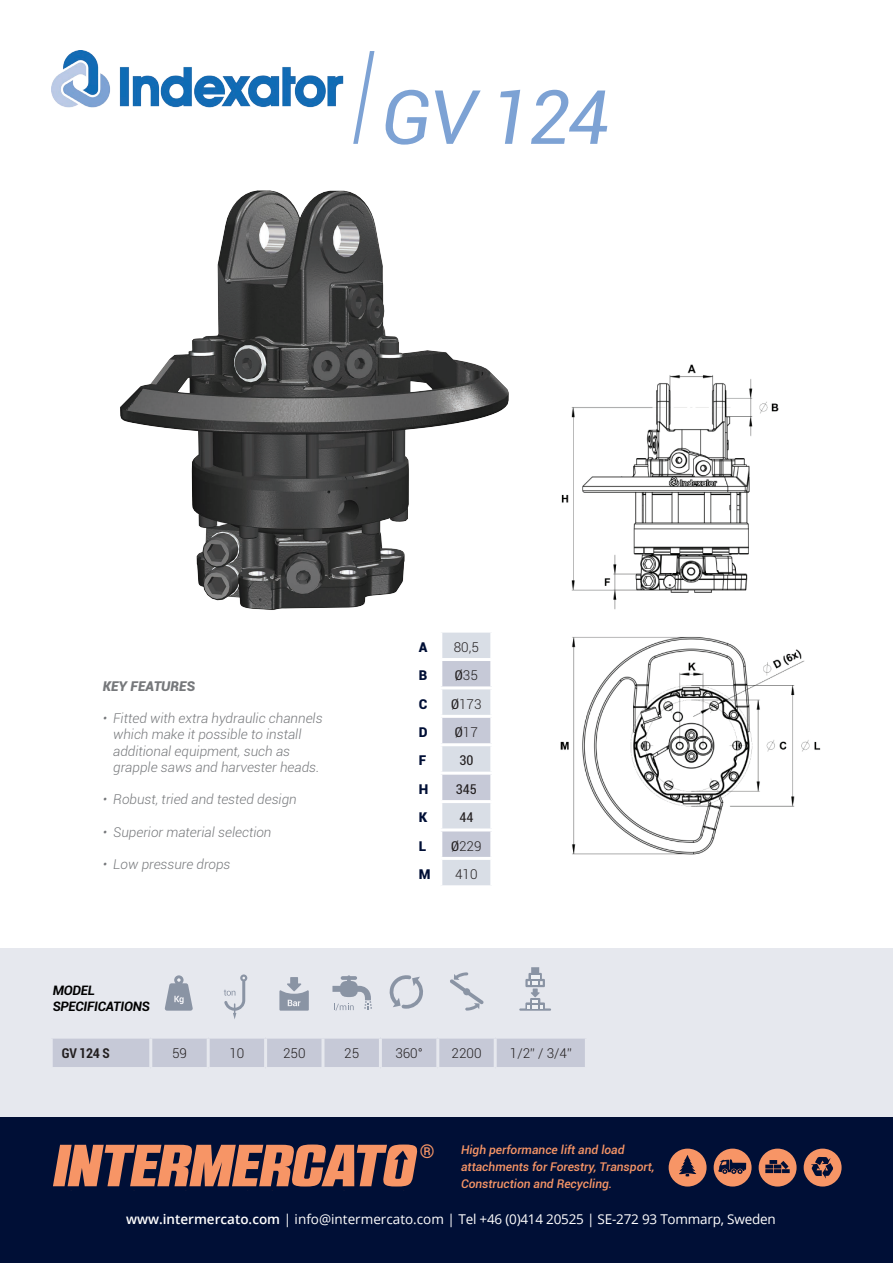
<style>
.page{position:relative;width:893px;height:1263px;background:#fff}
.page>*{position:absolute;margin:0;border:0;box-sizing:border-box;transform-origin:0 0}
.t1{font:italic 75px "Roboto";color:#7da2d4}
.t2{font:18.9px "Roboto";color:#f79566}
.t3{font:italic 300 13.5px/16.2px "Roboto";color:#76787b}
.t4{font:13.5px "Open Sans";letter-spacing:-.015em;color:#fff}
.t5{font:300 13.5px "Roboto";color:#231f20}
.t6{font:italic 900 13.5px "Roboto";color:#76787b}
.t7{font:900 13.5px "Roboto";color:#000f36}
.t8{font:condensed 13.5px "Roboto";color:#231f20}
.t9{font:700 condensed 13.5px "Roboto";color:#231f20}
.t10{font:italic 700 13.05px/15.6px "Roboto";letter-spacing:-.02em;color:#010101}
.t11{font:italic 500 12px/17.2px "Roboto";color:#f79566}
.s1{font-weight:400;font-stretch:condensed}
.s2{font-weight:600}
</style>
<div class="page">
<img style="left:51px;top:51px;width:293px;height:56px">
<svg style="left:353px;top:51px;width:21px;height:93px"></svg>
<div style="left:0;top:1106px;width:893px;height:157px;background:#000f36"></div>
<svg style="left:53px;top:1144px;width:365px;height:42px"></svg>
<div style="left:669px;top:1148px;width:38px;height:38px;background:#f79566;border-radius:50%"></div>
<svg style="left:679px;top:1155px;width:17px;height:21px"></svg>
<div style="left:714px;top:1148px;width:38px;height:38px;background:#f79566;border-radius:50%"></div>
<svg style="left:718px;top:1159px;width:28px;height:15px"></svg>
<div style="left:759px;top:1148px;width:38px;height:38px;background:#f79566;border-radius:50%"></div>
<svg style="left:765px;top:1160px;width:25px;height:13px"></svg>
<div style="left:804px;top:1148px;width:38px;height:38px;background:#f79566;border-radius:50%"></div>
<svg style="left:811px;top:1157px;width:22px;height:21px"></svg>
<div style="left:0;top:948px;width:893px;height:168px;background:#e6e8ee"></div>
<div style="left:53px;top:1038px;width:532px;height:29px;background:#c6c9d7"></div>
<hr style="left:149px;top:1038px;width:3px;height:29px;background:#e6e8ee">
<hr style="left:207px;top:1038px;width:3px;height:29px;background:#e6e8ee">
<hr style="left:264px;top:1038px;width:3px;height:29px;background:#e6e8ee">
<hr style="left:321px;top:1038px;width:3px;height:29px;background:#e6e8ee">
<hr style="left:379px;top:1038px;width:3px;height:29px;background:#e6e8ee">
<hr style="left:436px;top:1038px;width:3px;height:29px;background:#e6e8ee">
<hr style="left:494px;top:1038px;width:3px;height:29px;background:#e6e8ee">
<svg style="left:165px;top:975px;width:28px;height:36px"></svg>
<svg style="left:224px;top:974px;width:23px;height:45px"></svg>
<svg style="left:279px;top:977px;width:30px;height:34px"></svg>
<svg style="left:332px;top:975px;width:40px;height:36px"></svg>
<svg style="left:389px;top:975px;width:34px;height:34px"></svg>
<svg style="left:450px;top:972px;width:34px;height:38px"></svg>
<svg style="left:519px;top:967px;width:32px;height:44px"></svg>
<img style="left:120px;top:190px;width:389px;height:420px">
<img style="left:560px;top:364px;width:261px;height:491px">
<svg style="left:442px;top:633px;width:48px;height:252px;background:#d1d5df"></svg>
<hr style="left:439px;top:658px;width:54px;height:3px;background:#fff">
<hr style="left:439px;top:686px;width:54px;height:3px;background:#fff">
<hr style="left:439px;top:715px;width:54px;height:3px;background:#fff">
<hr style="left:439px;top:743px;width:54px;height:3px;background:#fff">
<hr style="left:439px;top:772px;width:54px;height:3px;background:#fff">
<hr style="left:439px;top:800px;width:54px;height:3px;background:#fff">
<hr style="left:439px;top:828px;width:54px;height:3px;background:#fff">
<hr style="left:439px;top:857px;width:54px;height:3px;background:#fff">
<h1 class="t1" style="left:381px;top:65px;width:230px">GV 124</h1>
<p class="t6" style="left:103px;top:676px;width:94px">KEY FEATURES</p>
<p class="t3" style="left:113px;top:710px;width:211px;text-indent:-11px">• Fitted with extra hydraulic channels which make it possible to install additional equipment, such as grapple saws and harvester heads.</p>
<p class="t3" style="left:103px;top:791px;width:196px">• Robust, tried and tested design</p>
<p class="t3" style="left:103px;top:823px;width:170px">• Superior material selection</p>
<p class="t3" style="left:103px;top:856px;width:129px">• Low pressure drops</p>
<p class="t10" style="left:53px;top:982px;width:98px">MODEL<br>SPECIFICATIONS</p>
<p class="t7" style="left:419px;top:637px;width:10px">A</p>
<p class="t5" style="left:454px;top:638px;width:27px">80,5</p>
<p class="t7" style="left:419px;top:666px;width:10px">B</p>
<p class="t5" style="left:455px;top:666px;width:24px"><span class="s1">Ø</span>35</p>
<p class="t7" style="left:419px;top:694px;width:10px">C</p>
<p class="t5" style="left:451px;top:694px;width:32px"><span class="s1">Ø</span>173</p>
<p class="t7" style="left:419px;top:723px;width:10px">D</p>
<p class="t5" style="left:455px;top:723px;width:24px"><span class="s1">Ø</span>17</p>
<p class="t7" style="left:419px;top:751px;width:9px">F</p>
<p class="t8" style="left:459px;top:751px;width:15px">30</p>
<p class="t7" style="left:419px;top:779px;width:11px">H</p>
<p class="t8" style="left:456px;top:780px;width:22px">345</p>
<p class="t7" style="left:419px;top:808px;width:10px">K</p>
<p class="t8" style="left:459px;top:808px;width:15px">44</p>
<p class="t7" style="left:419px;top:836px;width:9px">L</p>
<p class="t5" style="left:451px;top:836px;width:32px"><span class="s1">Ø</span>229</p>
<p class="t7" style="left:419px;top:865px;width:13px">M</p>
<p class="t5" style="left:455px;top:865px;width:24px">410</p>
<p class="t9" style="left:62px;top:1043px;width:49px">GV 124 S</p>
<p class="t5" style="left:172px;top:1044px;width:16px">59</p>
<p class="t5" style="left:229px;top:1044px;width:16px">10</p>
<p class="t5" style="left:283px;top:1044px;width:24px">250</p>
<p class="t5" style="left:344px;top:1044px;width:16px">25</p>
<p class="t5" style="left:395px;top:1044px;width:29px">360°</p>
<p class="t5" style="left:452px;top:1044px;width:31px">2200</p>
<p class="t5" style="left:510px;top:1044px;width:63px">1/2” / 3/4”</p>
<h2 class="t2" style="left:420px;top:1138px;width:16px">®</h2>
<p class="t11" style="left:461px;top:1140px;width:195px">High performance lift and load attachments for Forestry, Transport,<br>Construction and Recycling.</p>
<p class="t4" style="left:126px;top:1210px;width:651px"><span class="s2">www.intermercato.com</span> | info@intermercato.com | Tel +46 (0)414 20525 | SE-272 93 Tommarp, Sweden</p>
</div>
